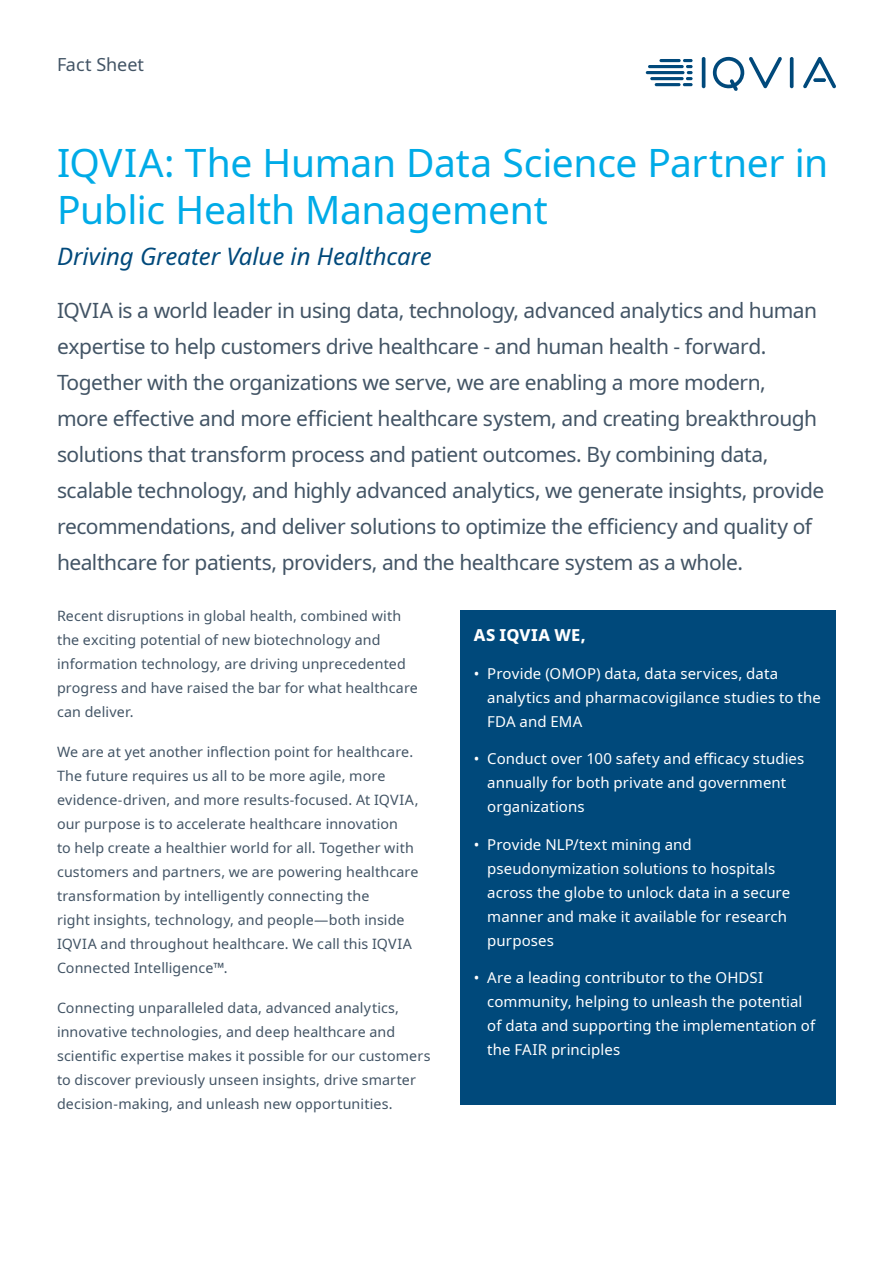
<style>
.page{position:relative;width:893px;height:1263px;background:#fff}
.page>*{position:absolute;margin:0;border:0;box-sizing:border-box;transform-origin:0 0}
.t1{font:39px/46.5px "Noto Sans";letter-spacing:-.01em;color:#00abe7}
.t2{font:italic 24px "Noto Sans";letter-spacing:-.005em;color:#00497b}
.t3{font:21px/36px "Noto Sans";letter-spacing:-.025em;color:#425465}
.t4{font:18px "Noto Sans";color:#425465}
.t5{font:800 16.5px "Noto Sans";letter-spacing:.025em;color:#fff}
.t6{font:15px/24px "Noto Sans";letter-spacing:.005em;color:#fff}
.t7{font:14.25px/24px "Noto Sans";letter-spacing:.01em;color:#425465}
</style>
<div class="page">
<hr style="left:702px;top:57px;width:3px;height:31px;background:#00497b;border-radius:2px">
<hr style="left:790px;top:57px;width:3px;height:31px;background:#00497b;border-radius:2px">
<svg style="left:712px;top:56px;width:70px;height:35px"></svg>
<svg style="left:803px;top:57px;width:33px;height:31px"></svg>
<hr style="left:655px;top:83px;width:26px;height:3px;background:#00497b;border-radius:2px">
<svg style="left:683px;top:59px;width:10px;height:27px"></svg>
<hr style="left:650px;top:77px;width:34px;height:3px;background:#00497b;border-radius:2px">
<hr style="left:646px;top:71px;width:38px;height:3px;background:#00497b;border-radius:2px">
<hr style="left:648px;top:65px;width:36px;height:3px;background:#00497b;border-radius:2px">
<hr style="left:659px;top:59px;width:22px;height:3px;background:#00497b;border-radius:2px">
<div style="left:460px;top:610px;width:376px;height:494px;background:#00497b"></div>
<p class="t4" style="left:57px;top:52px;width:89px">Fact Sheet</p>
<h1 class="t1" style="left:57px;top:141px;width:773px">IQVIA: The Human Data Science Partner in<br>Public Health Management</h1>
<h2 class="t2" style="left:57px;top:239px;width:376px">Driving Greater Value in Healthcare</h2>
<p class="t3" style="left:57px;top:292px;width:769px">IQVIA is a world leader in using data, technology, advanced analytics and human expertise to help customers drive healthcare - and human health - forward.<br>Together with the organizations we serve, we are enabling a more modern,<br>more effective and more efficient healthcare system, and creating breakthrough solutions that transform process and patient outcomes. By combining data, scalable technology, and highly advanced analytics, we generate insights, provide recommendations, and deliver solutions to optimize the efficiency and quality of healthcare for patients, providers, and the healthcare system as a whole.</p>
<p class="t7" style="left:57px;top:604px;width:362px">Recent disruptions in global health, combined with the exciting potential of new biotechnology and information technology, are driving unprecedented progress and have raised the bar for what healthcare can deliver.</p>
<p class="t7" style="left:57px;top:740px;width:363px">We are at yet another inflection point for healthcare.<br>The future requires us all to be more agile, more evidence-driven, and more results-focused. At IQVIA, our purpose is to accelerate healthcare innovation<br>to help create a healthier world for all. Together with customers and partners, we are powering healthcare transformation by intelligently connecting the<br>right insights, technology, and people—both inside IQVIA and throughout healthcare. We call this IQVIA Connected Intelligence™.</p>
<p class="t7" style="left:57px;top:996px;width:375px">Connecting unparalleled data, advanced analytics, innovative technologies, and deep healthcare and scientific expertise makes it possible for our customers to discover previously unseen insights, drive smarter decision-making, and unleash new opportunities.</p>
<p class="t5" style="left:474px;top:623px;width:114px">AS IQVIA WE,</p>
<p class="t6" style="left:487px;top:661px;width:335px;text-indent:-14px">• Provide (OMOP) data, data services, data analytics and pharmacovigilance studies to the<br>FDA and EMA</p>
<p class="t6" style="left:487px;top:747px;width:319px;text-indent:-14px">• Conduct over 100 safety and efficacy studies annually for both private and government organizations</p>
<p class="t6" style="left:487px;top:832px;width:305px;text-indent:-14px">• Provide NLP/text mining and pseudonymization solutions to hospitals across the globe to unlock data in a secure manner and make it available for research purposes</p>
<p class="t6" style="left:487px;top:966px;width:329px;text-indent:-14px">• Are a leading contributor to the OHDSI community, helping to unleash the potential of data and supporting the implementation of the FAIR principles</p>
</div>
